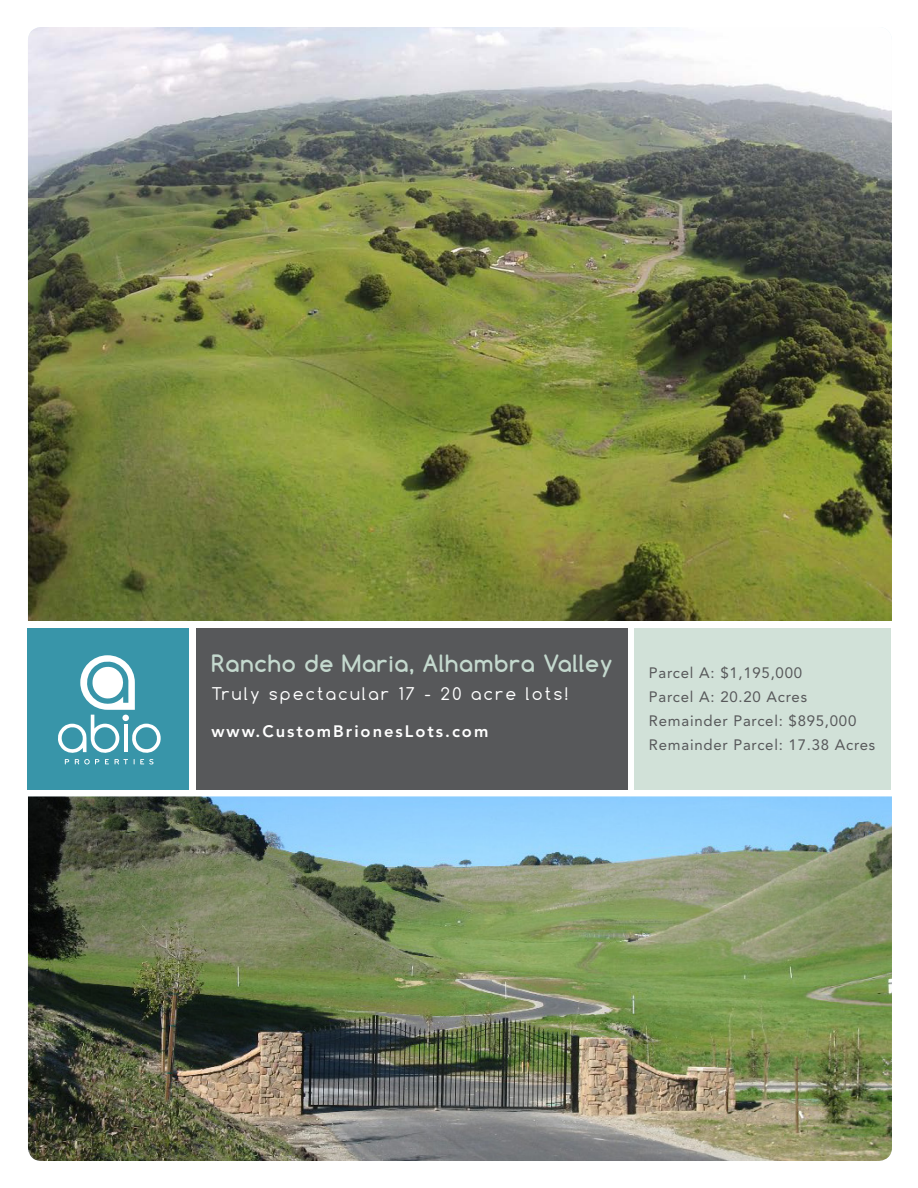
<style>
.page{position:relative;width:918px;height:1188px;background:#fff}
.page>*{position:absolute;margin:0;border:0;box-sizing:border-box;transform-origin:0 0}
.Listing_Address{font:700 22.5px "Comfortaa";letter-spacing:.04em;color:#c4d9ce}
.Listing_blurb{font:16.5px "Comfortaa";letter-spacing:.15em;color:#fff}
.Listing_URL{font:800 16.5px "Avenir LT Std";letter-spacing:.12em;color:#fff}
.Listing_specs__FRONT{font:15px "Avenir LT Std";letter-spacing:.05em;color:#57585a}
</style>
<div class="page">
<div style="left:27px;top:628px;width:162px;height:162px;background:#3895a9"></div>
<div style="left:196px;top:628px;width:432px;height:162px;background:#57585a"></div>
<div style="left:634px;top:628px;width:257px;height:162px;background:#d1e1d8"></div>
<svg style="left:58px;top:655px;width:103px;height:109px"></svg>
<img style="left:28px;top:796px;width:864px;height:365px">
<img style="left:28px;top:27px;width:864px;height:594px">
<p class="Listing_Address" style="left:212px;top:649px;width:403px">Rancho de Maria, Alhambra Valley</p>
<p class="Listing_blurb" style="left:212px;top:683px;width:358px">Truly spectacular 17 - 20 acre lots!</p>
<p class="Listing_URL" style="left:212px;top:722px;width:278px">www.CustomBrionesLots.com</p>
<p class="Listing_specs__FRONT" style="left:649px;top:664px;width:155px">Parcel A: $1,195,000</p>
<p class="Listing_specs__FRONT" style="left:649px;top:688px;width:160px">Parcel A: 20.20 Acres</p>
<p class="Listing_specs__FRONT" style="left:649px;top:712px;width:209px">Remainder Parcel: $895,000</p>
<p class="Listing_specs__FRONT" style="left:649px;top:736px;width:228px">Remainder Parcel: 17.38 Acres</p>
</div>
